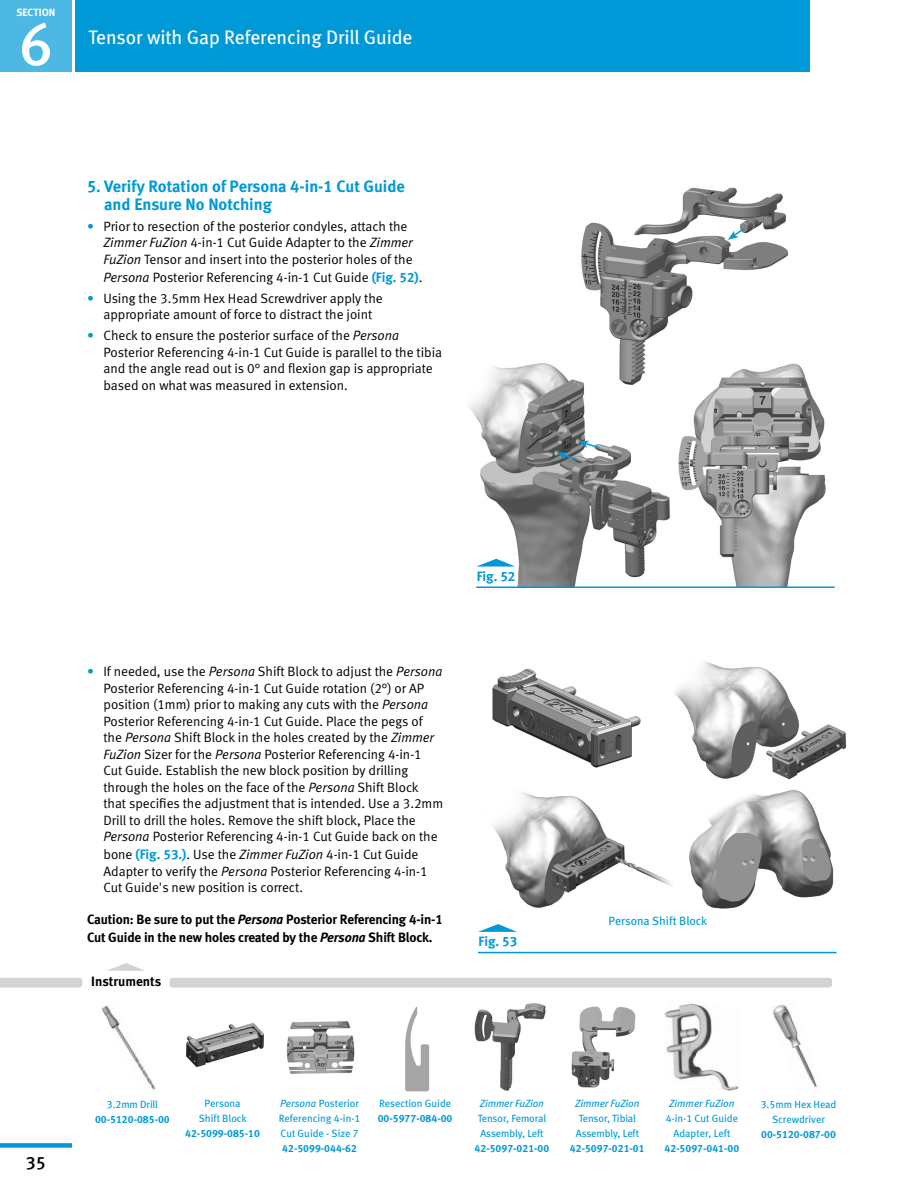
<style>
.page{position:relative;width:918px;height:1188px;background:#fff}
.page>*{position:absolute;margin:0;border:0;box-sizing:border-box;transform-origin:0 0}
.stFolio{font:60px "Meta Medium LF";color:#fff}
.Bar_Heading_Right{font:19.5px "Meta Book LF";color:#fff}
.t1{font:18px "Meta Medium LF";color:#000}
.Bar_Heading_Left{font:16.5px/18px "Meta Bold LF";color:#0099d8}
.Bar_Heading_Left-2{font:13.5px/16.5px "Meta Normal LF";color:#000}
.Bar_Heading_Left-3{font:13.5px/18px "Meta Bold LF";letter-spacing:-.01em;color:#000}
.stText{font:13.5px "Meta Bold LF";color:#0099d8}
.Bar_Heading_Left-4{font:12px "Meta Book LF";color:#0099d8}
.stFolio-2{font:10.5px/15px "Meta Book LF";letter-spacing:-.005em;color:#0099d8}
.stFolio-3{font:10.5px "Meta Bold LF";color:#0099d8}
.t2{font:10.5px "Meta Bold LF";color:#fff}
.s1{color:#0099d8}
.s2{font-style:italic}
.s3{font-family:"Meta Bold LF";color:#0099d8}
.s4{font-family:"Meta Bold LF"}
</style>
<div class="page">
<div style="left:75px;top:0;width:735px;height:72px;background:#0099d8"></div>
<div style="left:0;top:0;width:72px;height:72px;background:#4db8e4"></div>
<div style="left:0;top:1143px;width:72px;height:5px;background:#0099d8"></div>
<div style="left:170px;top:978px;width:662px;height:10px;background:#d1d3d4;border-radius:3px"></div>
<svg style="left:0;top:978px;width:82px;height:10px"></svg>
<svg style="left:107px;top:963px;width:38px;height:8px"></svg>
<img style="left:678px;top:363px;width:148px;height:223px">
<img style="left:469px;top:363px;width:201px;height:223px">
<svg style="left:556px;top:441px;width:45px;height:20px"></svg>
<img style="left:575px;top:187px;width:220px;height:202px">
<img style="left:286px;top:1021px;width:69px;height:53px">
<hr style="left:476px;top:586px;width:359px;height:2px;background:#0099d8">
<svg style="left:476px;top:559px;width:39px;height:8px"></svg>
<img style="left:405px;top:1006px;width:25px;height:86px">
<img style="left:474px;top:1003px;width:72px;height:88px">
<img style="left:664px;top:1003px;width:75px;height:88px">
<img style="left:571px;top:1006px;width:65px;height:82px">
<img style="left:492px;top:792px;width:180px;height:116px">
<img style="left:492px;top:668px;width:149px;height:100px">
<hr style="left:478px;top:952px;width:359px;height:1px;background:#0099d8">
<svg style="left:478px;top:924px;width:39px;height:8px"></svg>
<img style="left:689px;top:790px;width:145px;height:119px">
<img style="left:674px;top:661px;width:173px;height:119px">
<img style="left:773px;top:1004px;width:45px;height:83px">
<img style="left:185px;top:1023px;width:79px;height:44px">
<img style="left:101px;top:1005px;width:55px;height:85px">
<svg style="left:728px;top:226px;width:18px;height:14px"></svg>
<p class="t2" style="left:17px;top:6px;width:40px">SECTION</p>
<p class="stFolio" style="left:19px;top:9px;width:35px">6</p>
<p class="Bar_Heading_Right" style="left:88px;top:25px;width:326px">Tensor with Gap Referencing Drill Guide</p>
<p class="Bar_Heading_Left" style="left:104px;top:177px;width:302px;text-indent:-17px">5. Verify Rotation of Persona 4-in-1 Cut Guide and Ensure No Notching</p>
<p class="Bar_Heading_Left-2" style="left:104px;top:218px;width:311px;text-indent:-16px"><span class="s1">•</span> Prior to resection of the posterior condyles, attach the<br><span class="s2">Zimmer FuZion</span> 4-in-1 Cut Guide Adapter to the <span class="s2">Zimmer<br>FuZion</span> Tensor and insert into the posterior holes of the</p>
<p class="Bar_Heading_Left-2" style="left:104px;top:269px;width:320px"><span class="s2">Persona</span> Posterior Referencing 4-in-1 Cut Guide <span class="s3">(Fig. 52)</span>.</p>
<p class="Bar_Heading_Left-2" style="left:87px;top:290px;width:297px;text-align:center"><span class="s1">•</span> Using the 3.5mm Hex Head Screwdriver apply the appropriate amount of force to distract the joint</p>
<p class="Bar_Heading_Left-2" style="left:104px;top:327px;width:340px;text-indent:-16px"><span class="s1">•</span> Check to ensure the posterior surface of the <span class="s2">Persona </span>Posterior Referencing 4-in-1 Cut Guide is parallel to the tibia and the angle read out is 0° and flexion gap is appropriate based on what was measured in extension.</p>
<p class="Bar_Heading_Left-2" style="left:104px;top:663px;width:341px;text-indent:-16px"><span class="s1">•</span> If needed, use the <span class="s2">Persona</span> Shift Block to adjust the <span class="s2">Persona </span>Posterior Referencing 4-in-1 Cut Guide rotation (2°) or AP position (1mm) prior to making any cuts with the <span class="s2">Persona </span>Posterior Referencing 4-in-1 Cut Guide. Place the pegs of the <span class="s2">Persona</span> Shift Block in the holes created by the <span class="s2">Zimmer FuZion</span> Sizer for the <span class="s2">Persona</span> Posterior Referencing 4-in-1<br>Cut Guide. Establish the new block position by drilling through the holes on the face of the <span class="s2">Persona</span> Shift Block that specifies the adjustment that is intended. Use a 3.2mm Drill to drill the holes. Remove the shift block, Place the <span class="s2">Persona</span> Posterior Referencing 4-in-1 Cut Guide back on the</p>
<p class="Bar_Heading_Left-2" style="left:104px;top:846px;width:326px">bone <span class="s3">(Fig. 53.)</span>. Use the <span class="s2">Zimmer FuZion</span> 4-in-1 Cut Guide<br>Adapter to verify the <span class="s2">Persona</span> Posterior Referencing 4-in-1<br>Cut Guide's new position is correct.</p>
<p class="Bar_Heading_Left-3" style="left:87px;top:910px;width:357px">Caution: Be sure to put the <span class="s2">Persona</span> Posterior Referencing 4-in-1<br>Cut Guide in the new holes created by the <span class="s2">Persona</span> Shift Block.</p>
<p class="Bar_Heading_Left-3" style="left:91px;top:972px;width:71px">Instruments</p>
<p class="stText" style="left:477px;top:568px;width:40px">Fig. 52</p>
<p class="stText" style="left:478px;top:934px;width:40px">Fig. 53</p>
<p class="Bar_Heading_Left-4" style="left:609px;top:914px;width:100px">Persona Shift Block</p>
<h3 class="t1" style="left:26px;top:1152px;width:22px">35</h3>
<p class="stFolio-2" style="left:107px;top:1097px;width:52px">3.2mm Drill</p>
<p class="stFolio-3" style="left:95px;top:1113px;width:76px">00-5120-085-00</p>
<p class="stFolio-2" style="left:185px;top:1096px;width:76px;text-align:center">Persona<br>Shift Block<br><span class="s4">42-5099-085-10</span></p>
<p class="stFolio-2" style="left:279px;top:1096px;width:83px"><span class="s2">Persona</span> Posterior<br>Referencing 4-in-1<br>Cut Guide - Size 7</p>
<p class="stFolio-3" style="left:282px;top:1143px;width:76px">42-5099-044-62</p>
<p class="stFolio-2" style="left:379px;top:1096px;width:74px">Resection Guide</p>
<p class="stFolio-3" style="left:378px;top:1112px;width:76px">00-5977-084-00</p>
<p class="stFolio-2" style="left:478px;top:1096px;width:70px"><span class="s2">Zimmer FuZion<br></span>Tensor, Femoral<br>Assembly, Left</p>
<p class="stFolio-3" style="left:475px;top:1143px;width:76px">42-5097-021-00</p>
<p class="stFolio-2" style="left:575px;top:1096px;width:66px"><span class="s2">Zimmer FuZion<br></span>Tensor, Tibial<br>Assembly, Left</p>
<p class="stFolio-3" style="left:570px;top:1143px;width:76px">42-5097-021-01</p>
<p class="stFolio-2" style="left:666px;top:1096px;width:74px;text-align:center"><span class="s2">Zimmer FuZion<br></span>4-in-1 Cut Guide<br>Adapter, Left</p>
<p class="stFolio-3" style="left:664px;top:1143px;width:76px">42-5097-041-00</p>
<p class="stFolio-2" style="left:761px;top:1097px;width:77px;text-align:center">3.5mm Hex Head<br>Screwdriver</p>
<p class="stFolio-3" style="left:761px;top:1128px;width:76px">00-5120-087-00</p>
</div>
